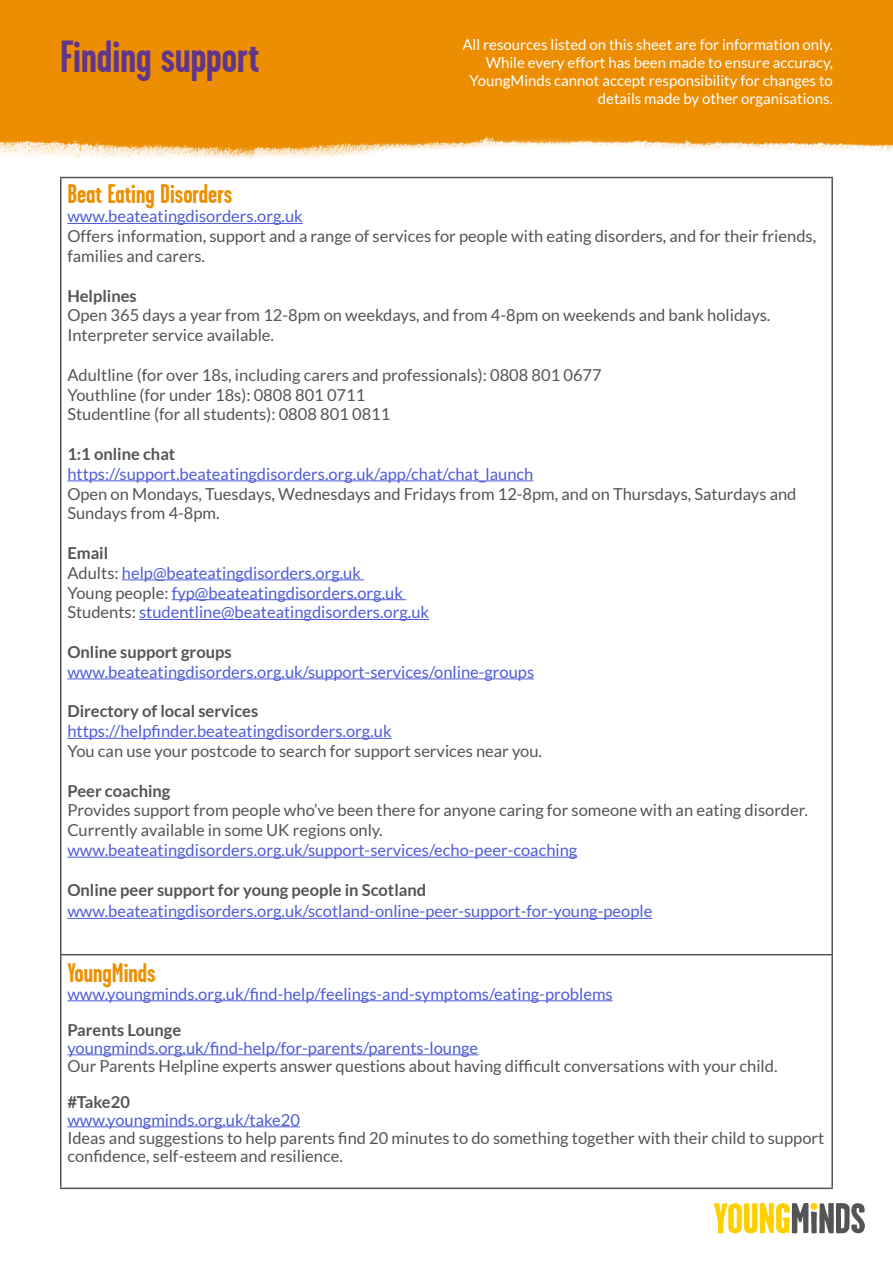
<style>
.page{position:relative;width:893px;height:1263px;background:#fff}
.page>*{position:absolute;margin:0;border:0;box-sizing:border-box;transform-origin:0 0}
.t1{font:700 45px "Garage Gothic";color:#60368c}
.t2{font:700 27px "Garage Gothic";color:#ec8f01}
.t3{font:16.5px/19.8px "Lato";color:#555454}
.t4{font:16.5px/19.8px "Lato";color:#4f5cd6}
.t5{font:700 16.5px "Lato";color:#555454}
.t6{font:15px/18px "Lato";color:#fff;text-align:right}
.s1{font-weight:700;color:#555454}
.s2{color:#555454}
</style>
<div class="page">
<img style="left:0;top:0;width:893px;height:159px">
<svg style="left:714px;top:1203px;width:151px;height:30px"></svg>
<hr style="left:60px;top:177px;width:773px;height:1px;background:#555454">
<hr style="left:60px;top:178px;width:2px;height:776px;background:#555454">
<hr style="left:831px;top:178px;width:2px;height:776px;background:#555454">
<hr style="left:60px;top:954px;width:773px;height:1px;background:#555454">
<hr style="left:60px;top:955px;width:2px;height:232px;background:#555454">
<hr style="left:831px;top:955px;width:2px;height:232px;background:#555454">
<hr style="left:60px;top:1187px;width:773px;height:2px;background:#555454">
<hr style="left:67px;top:223px;width:236px;height:1px;background:#4f5cd6">
<hr style="left:67px;top:480px;width:466px;height:1px;background:#4f5cd6">
<hr style="left:122px;top:579px;width:242px;height:1px;background:#4f5cd6">
<hr style="left:172px;top:599px;width:234px;height:1px;background:#4f5cd6">
<hr style="left:139px;top:619px;width:290px;height:1px;background:#4f5cd6">
<hr style="left:67px;top:678px;width:467px;height:1px;background:#4f5cd6">
<hr style="left:67px;top:738px;width:325px;height:1px;background:#4f5cd6">
<hr style="left:67px;top:857px;width:510px;height:1px;background:#4f5cd6">
<hr style="left:67px;top:918px;width:585px;height:1px;background:#4f5cd6">
<hr style="left:67px;top:1000px;width:546px;height:1px;background:#4f5cd6">
<hr style="left:67px;top:1054px;width:411px;height:1px;background:#4f5cd6">
<hr style="left:67px;top:1126px;width:233px;height:1px;background:#4f5cd6">
<h1 class="t1" style="left:60px;top:32px;width:201px">Finding support</h1>
<p class="t6" style="left:462px;top:36px;width:372px">All resources listed on this sheet are for information only.<br>While every effort has been made to ensure accuracy, YoungMinds cannot accept responsibility for changes to details made by other organisations.</p>
<h2 class="t2" style="left:67px;top:179px;width:166px">Beat Eating Disorders</h2>
<p class="t4" style="left:67px;top:206px;width:237px">www.beateatingdisorders.org.uk</p>
<p class="t3" style="left:67px;top:226px;width:750px">Offers information, support and a range of services for people with eating disorders, and for their friends, families and carers.</p>
<p class="t5" style="left:67px;top:286px;width:71px">Helplines</p>
<p class="t3" style="left:67px;top:305px;width:705px">Open 365 days a year from 12-8pm on weekdays, and from 4-8pm on weekends and bank holidays.<br>Interpreter service available.</p>
<p class="t3" style="left:67px;top:365px;width:536px">Adultline (for over 18s, including carers and professionals): 0808 801 0677<br>Youthline (for under 18s): 0808 801 0711<br>Studentline (for all students): 0808 801 0811</p>
<p class="t5" style="left:67px;top:444px;width:110px">1:1 online chat</p>
<p class="t4" style="left:67px;top:464px;width:468px">https://support.beateatingdisorders.org.uk/app/chat/chat_launch</p>
<p class="t3" style="left:67px;top:483px;width:731px">Open on Mondays, Tuesdays, Wednesdays and Fridays from 12-8pm, and on Thursdays, Saturdays and<br>Sundays from 4-8pm.</p>
<p class="t4" style="left:67px;top:543px;width:363px"><span class="s1">Email<br></span><span class="s2">Adults:</span> help@beateatingdisorders.org.uk<br><span class="s2">Young people:</span> fyp@beateatingdisorders.org.uk <span class="s2">Students:</span> studentline@beateatingdisorders.org.uk</p>
<p class="t5" style="left:67px;top:642px;width:166px">Online support groups</p>
<p class="t4" style="left:67px;top:662px;width:468px">www.beateatingdisorders.org.uk/support-services/online-groups</p>
<p class="t5" style="left:67px;top:702px;width:192px">Directory of local services</p>
<p class="t4" style="left:67px;top:721px;width:326px">https://helpfinder.beateatingdisorders.org.uk</p>
<p class="t3" style="left:67px;top:741px;width:476px">You can use your postcode to search for support services near you.</p>
<p class="t5" style="left:67px;top:781px;width:105px">Peer coaching</p>
<p class="t3" style="left:67px;top:800px;width:742px">Provides support from people who’ve been there for anyone caring for someone with an eating disorder.<br>Currently available in some UK regions only.</p>
<p class="t4" style="left:67px;top:840px;width:511px">www.beateatingdisorders.org.uk/support-services/echo-peer-coaching</p>
<p class="t5" style="left:67px;top:880px;width:360px">Online peer support for young people in Scotland</p>
<p class="t4" style="left:67px;top:901px;width:586px">www.beateatingdisorders.org.uk/scotland-online-peer-support-for-young-people</p>
<h2 class="t2" style="left:67px;top:958px;width:90px">YoungMinds</h2>
<p class="t4" style="left:67px;top:984px;width:547px">www.youngminds.org.uk/find-help/feelings-and-symptoms/eating-problems</p>
<p class="t5" style="left:67px;top:1020px;width:115px">Parents Lounge</p>
<p class="t4" style="left:67px;top:1038px;width:412px">youngminds.org.uk/find-help/for-parents/parents-lounge</p>
<p class="t3" style="left:67px;top:1056px;width:712px">Our Parents Helpline experts answer questions about having difficult conversations with your child.</p>
<p class="t5" style="left:67px;top:1092px;width:64px">#Take20</p>
<p class="t4" style="left:67px;top:1110px;width:234px">www.youngminds.org.uk/take20</p>
<p class="t3" style="left:67px;top:1128px;width:758px;line-height:18px">Ideas and suggestions to help parents find 20 minutes to do something together with their child to support confidence, self-esteem and resilience.</p>
</div>
